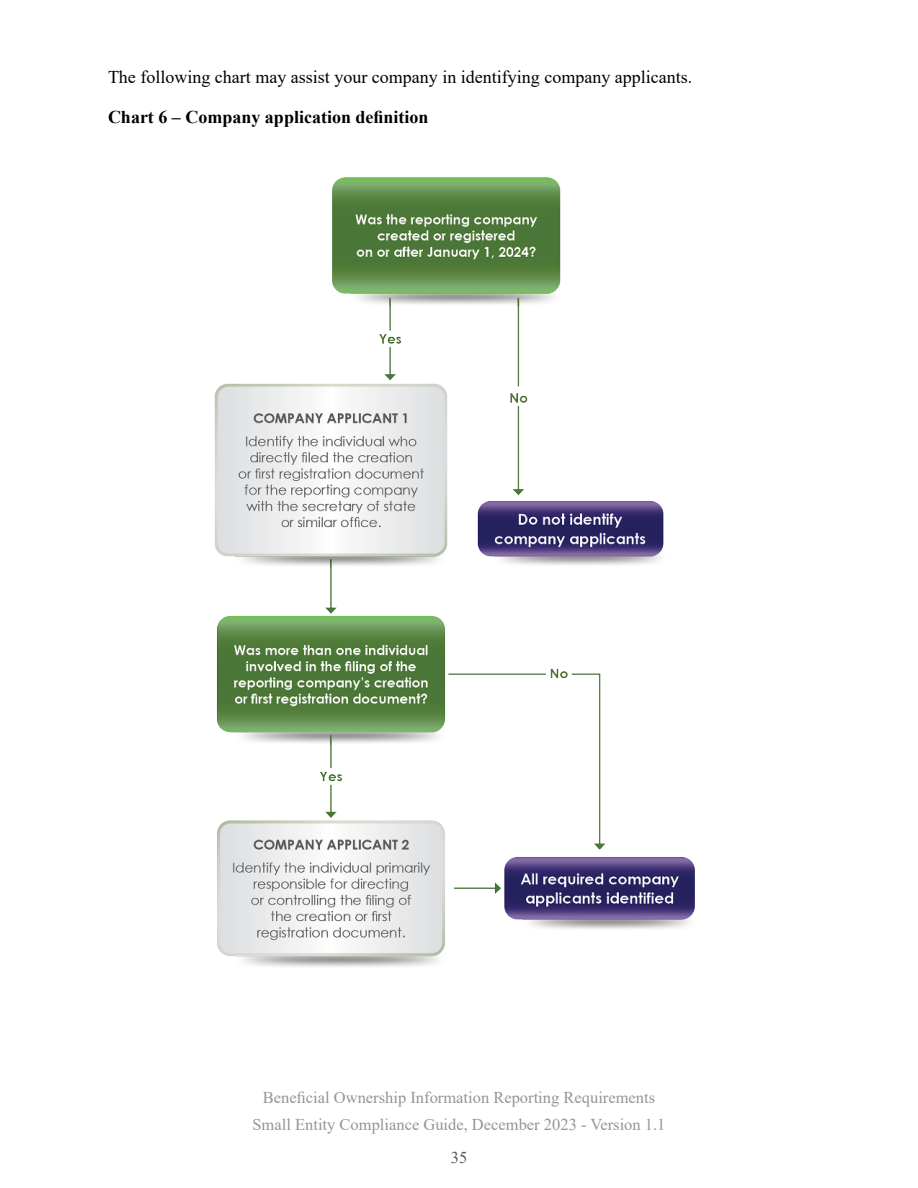
<style>
.page{position:relative;width:918px;height:1188px;background:#fff}
.page>*{position:absolute;margin:0;border:0;box-sizing:border-box;transform-origin:0 0}
.Body_Text{font:18px "Times New Roman";color:#000}
.Body_Text-2{font:700 18px "Times New Roman";color:#000}
.t1{font:16.5px/27px "Times New Roman";color:#939598;text-align:center}
.t2{font:16.5px "Times New Roman";color:#58595b}
</style>
<div class="page">
<img style="left:214px;top:177px;width:481px;height:790px">
<p class="Body_Text" style="left:108px;top:64px;width:586px">The following chart may assist your company in identifying company applicants.</p>
<p class="Body_Text-2" style="left:108px;top:104px;width:322px">Chart 6 – Company application definition</p>
<p class="t1" style="left:252px;top:1083px;width:415px">Beneficial Ownership Information Reporting Requirements<br>Small Entity Compliance Guide, December 2023 - Version 1.1</p>
<p class="t2" style="left:451px;top:1146px;width:18px">35</p>
</div>
